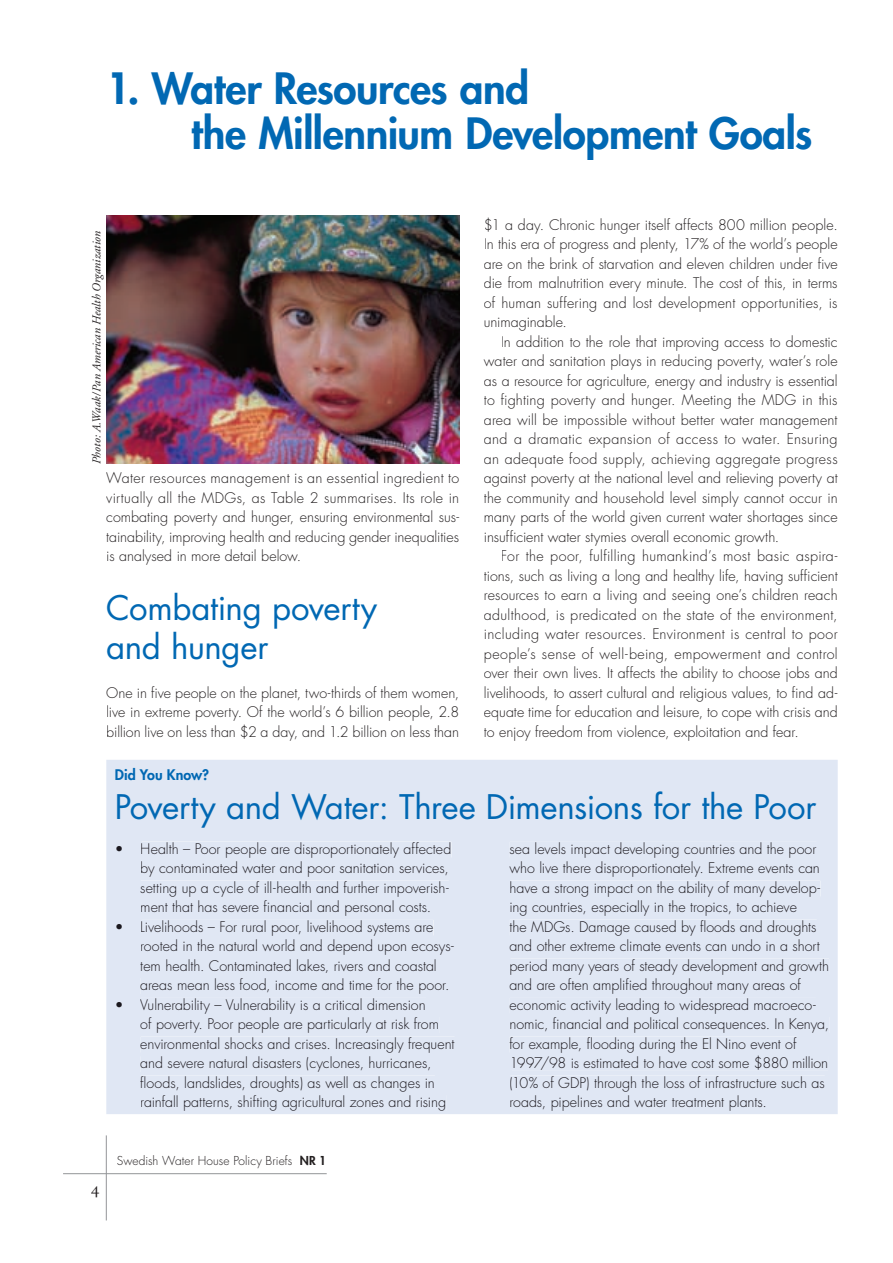
<style>
.page{position:relative;width:893px;height:1263px;background:#fff}
.page>*{position:absolute;margin:0;border:0;box-sizing:border-box;transform-origin:0 0}
.t1{font:800 42px/45px "Futura";letter-spacing:-.01em;color:#0168b3}
.t2{font:33px/39px "Futura";letter-spacing:-.01em;color:#0168b3}
.t3{font:300 14.25px/19.5px "Futura";color:#231f20;text-align:justify}
.t4{font:300 14.25px/19.5px "Futura";letter-spacing:-.005em;color:#1b181e}
.t5{font:800 14.25px "Futura";letter-spacing:.005em;color:#0168b3}
.t6{font:italic 12px "Adobe Garamond";color:#231f20}
.t7{font:300 12px "Futura";letter-spacing:.005em;color:#231f20}
.s1{font-weight:800}
</style>
<div class="page">
<hr style="left:106px;top:1135px;width:1px;height:85px;background:#939598">
<hr style="left:63px;top:1173px;width:264px;height:1px;background:#939598">
<img style="left:106px;top:215px;width:353px;height:249px">
<div style="left:106px;top:760px;width:732px;height:354px;background:#e0e7f4"></div>
<div style="left:117px;top:845px;width:7px;height:9px;background:#e0e7f4"></div>
<div style="left:141px;top:842px;width:310px;height:15px;background:#e0e7f4"></div>
<div style="left:141px;top:861px;width:308px;height:16px;background:#e0e7f4"></div>
<div style="left:141px;top:881px;width:308px;height:15px;background:#e0e7f4"></div>
<div style="left:141px;top:900px;width:289px;height:16px;background:#e0e7f4"></div>
<div style="left:117px;top:923px;width:7px;height:9px;background:#e0e7f4"></div>
<div style="left:141px;top:920px;width:292px;height:15px;background:#e0e7f4"></div>
<div style="left:141px;top:939px;width:313px;height:16px;background:#e0e7f4"></div>
<div style="left:141px;top:959px;width:296px;height:14px;background:#e0e7f4"></div>
<div style="left:141px;top:978px;width:309px;height:16px;background:#e0e7f4"></div>
<div style="left:117px;top:1001px;width:7px;height:8px;background:#e0e7f4"></div>
<div style="left:140px;top:998px;width:286px;height:15px;background:#e0e7f4"></div>
<div style="left:141px;top:1017px;width:298px;height:16px;background:#e0e7f4"></div>
<div style="left:141px;top:1037px;width:314px;height:15px;background:#e0e7f4"></div>
<div style="left:141px;top:1056px;width:291px;height:16px;background:#e0e7f4"></div>
<div style="left:141px;top:1076px;width:294px;height:15px;background:#e0e7f4"></div>
<div style="left:141px;top:1095px;width:305px;height:16px;background:#e0e7f4"></div>
<div style="left:510px;top:842px;width:306px;height:15px;background:#e0e7f4"></div>
<div style="left:509px;top:861px;width:311px;height:16px;background:#e0e7f4"></div>
<div style="left:510px;top:881px;width:310px;height:15px;background:#e0e7f4"></div>
<div style="left:510px;top:900px;width:287px;height:16px;background:#e0e7f4"></div>
<div style="left:510px;top:920px;width:307px;height:15px;background:#e0e7f4"></div>
<div style="left:510px;top:939px;width:310px;height:12px;background:#e0e7f4"></div>
<div style="left:510px;top:959px;width:319px;height:15px;background:#e0e7f4"></div>
<div style="left:510px;top:978px;width:291px;height:16px;background:#e0e7f4"></div>
<div style="left:510px;top:998px;width:306px;height:15px;background:#e0e7f4"></div>
<div style="left:510px;top:1017px;width:319px;height:16px;background:#e0e7f4"></div>
<div style="left:510px;top:1037px;width:286px;height:15px;background:#e0e7f4"></div>
<div style="left:512px;top:1056px;width:316px;height:14px;background:#e0e7f4"></div>
<div style="left:510px;top:1076px;width:315px;height:15px;background:#e0e7f4"></div>
<div style="left:510px;top:1095px;width:257px;height:16px;background:#e0e7f4"></div>
<h1 class="t1" style="left:191px;top:66px;width:623px;text-indent:-85px">1. Water Resources and<br>the Millennium Development Goals</h1>
<p class="t6" style="left:90px;top:464px;width:235px;rotate:-90deg">Photo: A.Waak/Pan American Health Organization</p>
<p class="t3" style="left:106px;top:468px;width:354px">Water resources management is an essential ingredient to virtually all the MDGs, as Table 2 summarises. Its role in combating poverty and hunger, ensuring environmental sus&shy;tainability, improving health and reducing gender inequalities is analysed in more detail below.</p>
<h2 class="t2" style="left:106px;top:587px;width:273px">Combating poverty and hunger</h2>
<p class="t3" style="left:106px;top:683px;width:354px">One in five people on the planet, two-thirds of them women, live in extreme poverty. Of the world’s 6 billion people, 2.8 billion live on less than $2 a day, and 1.2 billion on less than</p>
<p class="t3" style="left:484px;top:215px;width:355px">$1 a day. Chronic hunger itself affects 800 million people.<br>In this era of progress and plenty, 17% of the world’s people are on the brink of starvation and eleven children under five die from malnutrition every minute. The cost of this, in terms of human suffering and lost development opportunities, is unimaginable.</p>
<p class="t3" style="left:484px;top:332px;width:355px;text-indent:17px">In addition to the role that improving access to domestic water and sanitation plays in reducing poverty, water’s role as a resource for agriculture, energy and industry is essential to fighting poverty and hunger. Meeting the MDG in this area will be impossible without better water management and a dramatic expansion of access to water. Ensuring an adequate food supply, achieving aggregate progress against poverty at the national level and relieving poverty at the community and household level simply cannot occur in many parts of the world given current water shortages since insufficient water stymies overall economic growth.</p>
<p class="t3" style="left:484px;top:546px;width:355px;text-indent:17px">For the poor, fulfilling humankind’s most basic aspira&shy;tions, such as living a long and healthy life, having sufficient resources to earn a living and seeing one’s children reach adulthood, is predicated on the state of the environment, including water resources. Environment is central to poor people’s sense of well-being, empowerment and control over their own lives. It affects the ability to choose jobs and livelihoods, to assert cultural and religious values, to find ad&shy;equate time for education and leisure, to cope with crisis and to enjoy freedom from violence, exploitation and fear.</p>
<p class="t5" style="left:115px;top:765px;width:96px">Did You Know?</p>
<h2 class="t2" style="left:115px;top:787px;width:703px">Poverty and Water: Three Dimensions for the Poor</h2>
<p class="t4" style="left:140px;top:839px;width:313px;text-indent:-26px">• Health – Poor people are disproportionately affected by contaminated water and poor sanitation services, setting up a cycle of ill-health and further impoverish&shy;ment that has severe financial and personal costs.</p>
<p class="t4" style="left:140px;top:917px;width:315px;text-indent:-26px">• Livelihoods – For rural poor, livelihood systems are rooted in the natural world and depend upon ecosys&shy;tem health. Contaminated lakes, rivers and coastal areas mean less food, income and time for the poor.</p>
<p class="t4" style="left:140px;top:995px;width:316px;text-indent:-26px">• Vulnerability – Vulnerability is a critical dimension<br>of poverty. Poor people are particularly at risk from environmental shocks and crises. Increasingly frequent and severe natural disasters (cyclones, hurricanes, floods, landslides, droughts) as well as changes in rainfall patterns, shifting agricultural zones and rising</p>
<p class="t4" style="left:509px;top:839px;width:321px">sea levels impact developing countries and the poor who live there disproportionately. Extreme events can have a strong impact on the ability of many develop&shy;ing countries, especially in the tropics, to achieve<br>the MDGs. Damage caused by floods and droughts and other extreme climate events can undo in a short period many years of steady development and growth and are often amplified throughout many areas of economic activity leading to widespread macroeco&shy;nomic, financial and political consequences. In Kenya, for example, flooding during the El Nino event of 1997/98 is estimated to have cost some $880 million (10% of GDP) through the loss of infrastructure such as roads, pipelines and water treatment plants.</p>
<p class="t7" style="left:117px;top:1153px;width:211px">Swedish Water House Policy Briefs <span class="s1">NR 1</span></p>
</div>
